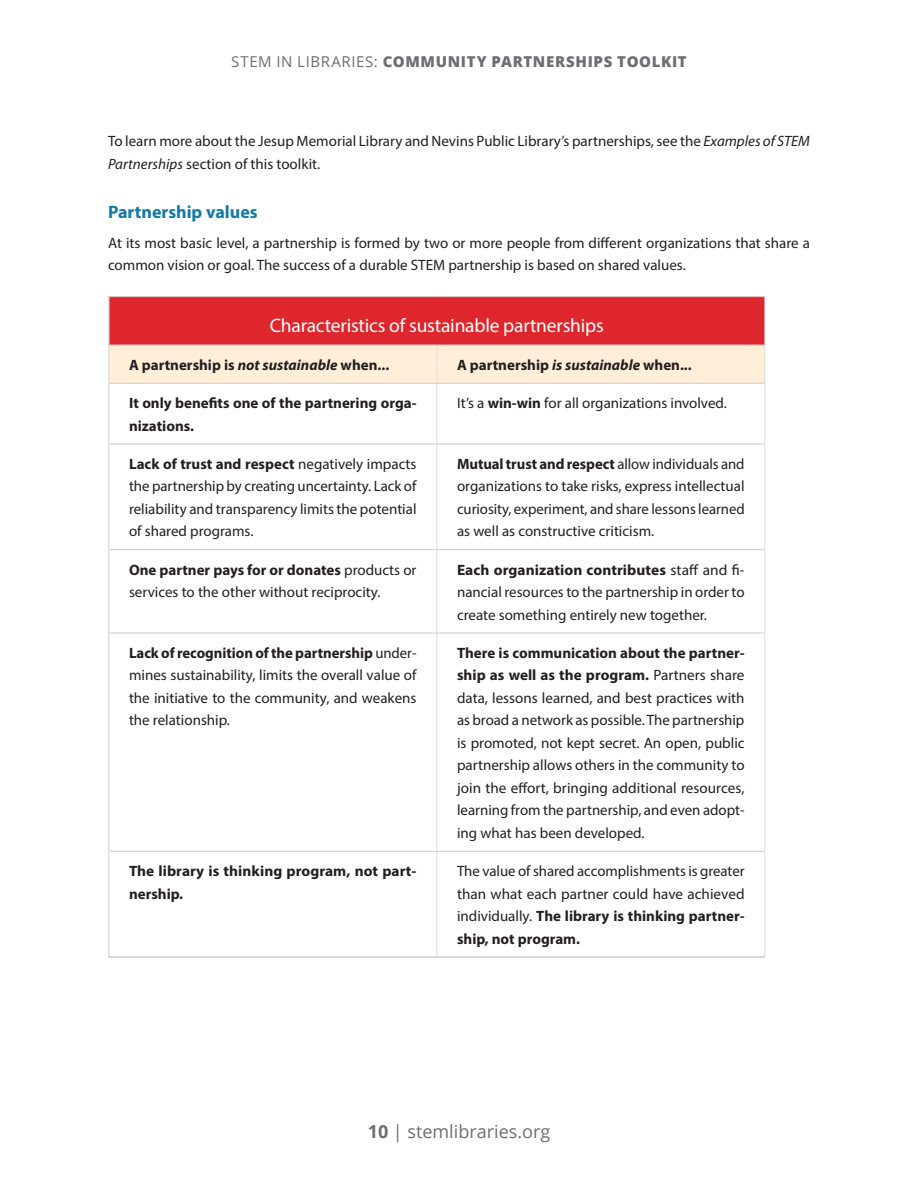
<style>
.page{position:relative;width:918px;height:1188px;background:#fff}
.page>*{position:absolute;margin:0;border:0;box-sizing:border-box;transform-origin:0 0}
.t1{font:19.5px "Myriad Pro";letter-spacing:-.01em;color:#fff}
.t2{font:18px "Open Sans";color:#6d6e71}
.t3{font:700 18px "Myriad Pro";color:#1479a8}
.t4{font:15px/22.5px "Myriad Pro";color:#231f20;text-align:justify}
.t5{font:700 15px/22.5px "Myriad Pro";color:#231f20}
.t6{font:800 15px "Open Sans";letter-spacing:.045em;color:#6d6e71}
.s1{font-weight:400}
.s2{font-style:italic}
.s3{font-weight:700}
</style>
<div class="page">
<div style="left:109px;top:297px;width:656px;height:48px;background:#de262c"></div>
<div style="left:110px;top:346px;width:654px;height:37px;background:#ffefd8"></div>
<hr style="left:436px;top:345px;width:1px;height:38px;background:#dcddde">
<hr style="left:436px;top:384px;width:1px;height:60px;background:#dcddde">
<hr style="left:436px;top:444px;width:1px;height:105px;background:#dcddde">
<hr style="left:436px;top:550px;width:1px;height:83px;background:#dcddde">
<hr style="left:436px;top:633px;width:1px;height:218px;background:#dcddde">
<hr style="left:436px;top:852px;width:1px;height:104px;background:#dcddde">
<hr style="left:110px;top:383px;width:327px;height:1px;background:#cec9c8">
<hr style="left:437px;top:383px;width:327px;height:1px;background:#cec9c8">
<hr style="left:110px;top:444px;width:327px;height:1px;background:#cec9c8">
<hr style="left:437px;top:444px;width:327px;height:1px;background:#cec9c8">
<hr style="left:110px;top:549px;width:327px;height:1px;background:#cec9c8">
<hr style="left:437px;top:549px;width:327px;height:1px;background:#cec9c8">
<hr style="left:110px;top:633px;width:327px;height:1px;background:#cec9c8">
<hr style="left:437px;top:633px;width:327px;height:1px;background:#cec9c8">
<hr style="left:110px;top:851px;width:327px;height:1px;background:#cec9c8">
<hr style="left:437px;top:851px;width:327px;height:1px;background:#cec9c8">
<hr style="left:108px;top:345px;width:2px;height:38px;background:#dcddde">
<hr style="left:108px;top:383px;width:2px;height:61px;background:#dcddde">
<hr style="left:108px;top:444px;width:2px;height:106px;background:#dcddde">
<hr style="left:108px;top:550px;width:2px;height:83px;background:#dcddde">
<hr style="left:108px;top:633px;width:2px;height:218px;background:#dcddde">
<hr style="left:108px;top:851px;width:2px;height:105px;background:#dcddde">
<hr style="left:764px;top:345px;width:1px;height:38px;background:#dcddde">
<hr style="left:764px;top:383px;width:1px;height:61px;background:#dcddde">
<hr style="left:764px;top:444px;width:1px;height:106px;background:#dcddde">
<hr style="left:764px;top:550px;width:1px;height:83px;background:#dcddde">
<hr style="left:764px;top:633px;width:1px;height:218px;background:#dcddde">
<hr style="left:764px;top:851px;width:1px;height:105px;background:#dcddde">
<hr style="left:108px;top:956px;width:329px;height:2px;background:#cec9c8">
<hr style="left:437px;top:956px;width:328px;height:2px;background:#cec9c8">
<hr style="left:108px;top:296px;width:329px;height:1px;background:#dcddde">
<hr style="left:437px;top:296px;width:328px;height:1px;background:#dcddde">
<hr style="left:764px;top:297px;width:1px;height:48px;background:#dcddde">
<hr style="left:108px;top:297px;width:2px;height:48px;background:#dcddde">
<hr style="left:110px;top:345px;width:327px;height:1px;background:#cec9c8">
<hr style="left:437px;top:345px;width:327px;height:1px;background:#cec9c8">
<p class="t6" style="left:231px;top:50px;width:457px"><span class="s1">STEM IN LIBRARIES:</span> COMMUNITY PARTNERSHIPS TOOLKIT</p>
<p class="t4" style="left:108px;top:130px;width:704px">To learn more about the Jesup Memorial Library and Nevins Public Library’s partnerships, see the <span class="s2">Examples of STEM<br>Partnerships</span> section of this toolkit.</p>
<p class="t3" style="left:108px;top:200px;width:151px">Partnership values</p>
<p class="t4" style="left:108px;top:231px;width:704px">At its most basic level, a partnership is formed by two or more people from different organizations that share a common vision or goal. The success of a durable STEM partnership is based on shared values.</p>
<h1 class="t1" style="left:270px;top:313px;width:336px">Characteristics of sustainable partnerships</h1>
<p class="t5" style="left:129px;top:353px;width:262px">A partnership is <span class="s2">not sustainable</span> when...</p>
<p class="t5" style="left:457px;top:353px;width:236px">A partnership <span class="s2">is sustainable</span> when...</p>
<p class="t5" style="left:129px;top:391px;width:289px">It only benefits one of the partnering orga&shy;nizations.</p>
<p class="t4" style="left:457px;top:391px;width:271px">It’s a <span class="s3">win-win</span> for all organizations involved.</p>
<p class="t4" style="left:129px;top:452px;width:289px"><span class="s3">Lack of trust and respect</span> negatively impacts the partnership by creating uncertainty. Lack of reliability and transparency limits the potential of shared programs.</p>
<p class="t4" style="left:457px;top:452px;width:289px"><span class="s3">Mutual trust and respect</span> allow individuals and organizations to take risks, express intellectual curiosity, experiment, and share lessons learned as well as constructive criticism.</p>
<p class="t4" style="left:129px;top:558px;width:289px"><span class="s3">One partner pays for or donates</span> products or services to the other without reciprocity.</p>
<p class="t4" style="left:457px;top:558px;width:289px"><span class="s3">Each organization contributes</span> staff and fi&shy;nancial resources to the partnership in order to create something entirely new together.</p>
<p class="t4" style="left:129px;top:641px;width:289px"><span class="s3">Lack of recognition of the partnership</span> under&shy;mines sustainability, limits the overall value of the initiative to the community, and weakens the relationship.</p>
<p class="t4" style="left:457px;top:641px;width:289px"><span class="s3">There is communication about the partner&shy;ship as well as the program.</span> Partners share data, lessons learned, and best practices with as broad a network as possible. The partnership is promoted, not kept secret. An open, public partnership allows others in the community to join the effort, bringing additional resources, learning from the partnership, and even adopt&shy;ing what has been developed.</p>
<p class="t5" style="left:129px;top:859px;width:289px">The library is thinking program, not part&shy;nership.</p>
<p class="t4" style="left:457px;top:859px;width:289px">The value of shared accomplishments is greater than what each partner could have achieved individually. <span class="s3">The library is thinking partner&shy;ship, not program.</span></p>
<p class="t2" style="left:368px;top:1120px;width:184px"><span class="s3">10</span> | stemlibraries.org</p>
</div>
